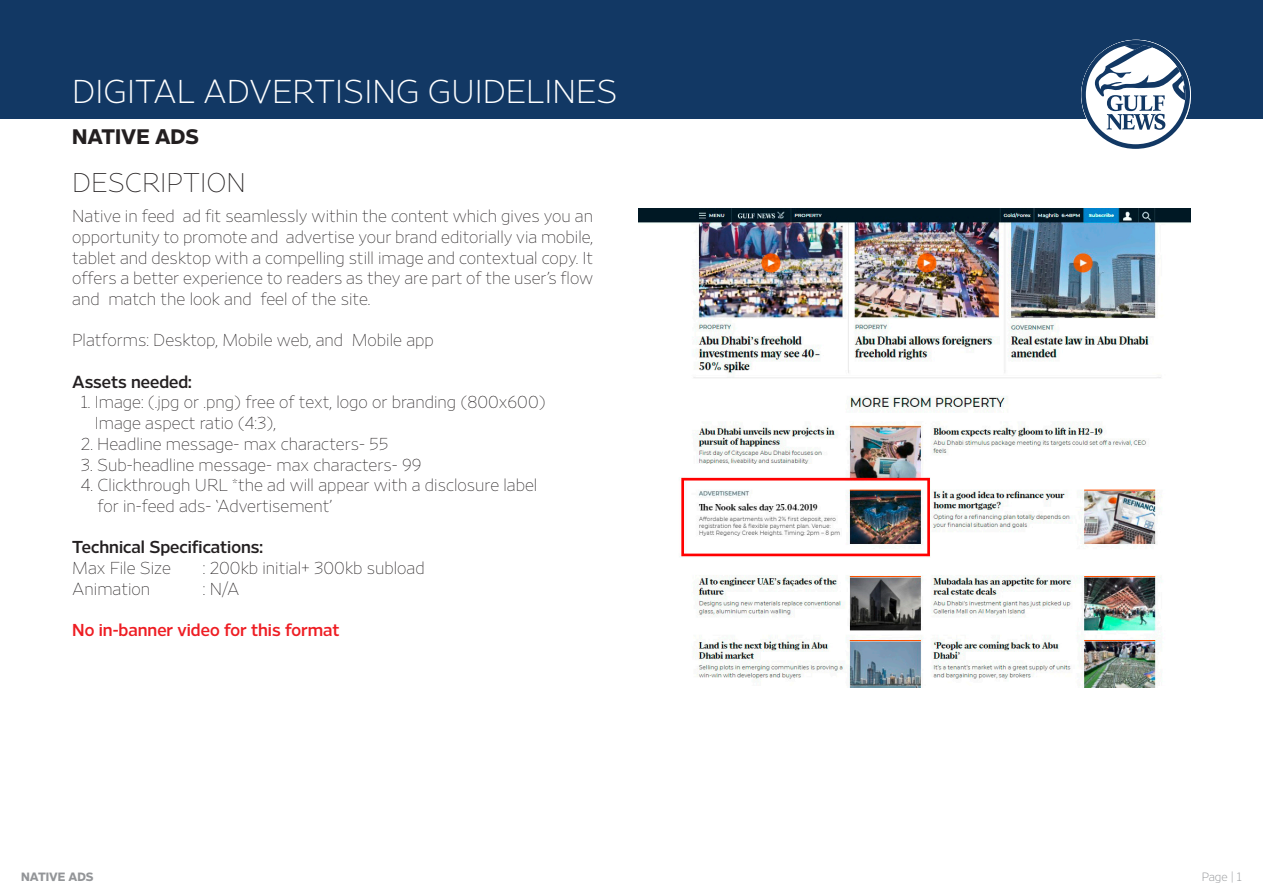
<style>
.page{position:relative;width:1263px;height:893px;background:#fff}
.page>*{position:absolute;margin:0;border:0;box-sizing:border-box;transform-origin:0 0}
.t1{font:200 33px "Retina Display";color:#fff}
.t2{font:100 27px "Retina Display";color:#231f20}
.t3{font:700 21px "Retina Display";color:#231f20}
.t4{font:100 17.25px/20.7px "Retina Display";color:#231f20}
.t5{font:600 17.25px "Retina Display";color:#231f20}
.t6{font:600 17.25px "Retina Display";color:#ee1d23}
.t7{font:700 12px "Retina Display";color:#939598}
.t8{font:200 12px "Retina Display";color:#939598}
</style>
<div class="page">
<div style="left:0;top:0;width:1263px;height:119px;background:#123864"></div>
<svg style="left:1081px;top:40px;width:110px;height:109px"></svg>
<img style="left:639px;top:208px;width:552px;height:479px">
<h1 class="t1" style="left:72px;top:72px;width:547px">DIGITAL ADVERTISING GUIDELINES</h1>
<p class="t3" style="left:72px;top:125px;width:128px">NATIVE ADS</p>
<h2 class="t2" style="left:72px;top:167px;width:175px">DESCRIPTION</h2>
<p class="t4" style="left:72px;top:206px;width:522px;text-align:justify">Native in feed ad fit seamlessly within the content which gives you an opportunity to promote and advertise your brand editorially via mobile, tablet and desktop with a compelling still image and contextual copy. It offers a better experience to readers as they are part of the user’s flow and match the look and feel of the site.</p>
<p class="t4" style="left:72px;top:330px;width:363px">Platforms: Desktop, Mobile web, and Mobile app</p>
<p class="t5" style="left:72px;top:372px;width:121px">Assets needed:</p>
<p class="t4" style="left:95px;top:392px;width:452px;text-indent:-14px">1. Image: (.jpg or .png) free of text, logo or branding (800x600)<br>Image aspect ratio (4:3),</p>
<p class="t4" style="left:81px;top:433px;width:309px">2. Headline message- max characters- 55</p>
<p class="t4" style="left:81px;top:454px;width:342px">3. Sub-headline message- max characters- 99</p>
<p class="t4" style="left:97px;top:475px;width:441px;text-indent:-17px">4. Clickthrough URL *the ad will appear with a disclosure label for in-feed ads- ‘Advertisement’</p>
<p class="t5" style="left:72px;top:537px;width:192px">Technical Specifications:</p>
<p class="t4" style="left:72px;top:557px;width:100px">Max File Size</p>
<p class="t4" style="left:203px;top:557px;width:223px">: 200kb initial+ 300kb subload</p>
<p class="t4" style="left:72px;top:578px;width:79px">Animation</p>
<p class="t4" style="left:203px;top:578px;width:38px">: N/A</p>
<p class="t6" style="left:72px;top:620px;width:269px">No in-banner video for this format</p>
<p class="t7" style="left:21px;top:870px;width:74px">NATIVE ADS</p>
<p class="t8" style="left:1202px;top:870px;width:42px">Page | 1</p>
</div>
